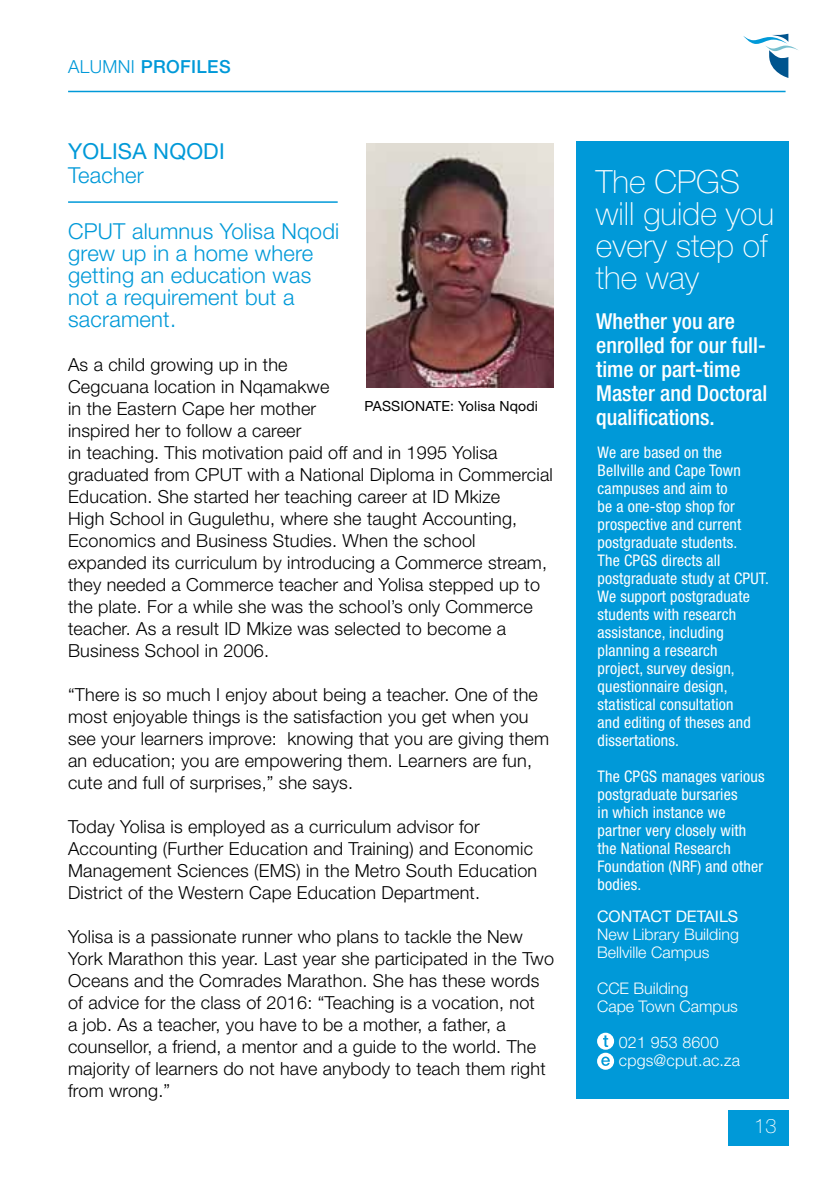
<style>
.page{position:relative;width:840px;height:1191px;background:#fff}
.page>*{position:absolute;margin:0;border:0;box-sizing:border-box;transform-origin:0 0}
.t1{font:100 32px/32px "Helvetica Neue LT Std";color:#fff}
.t2{font:300 22px/22px "Helvetica Neue LT Std";letter-spacing:.01em;color:#0099d8}
.t3{font:500 condensed 22px/24px "Helvetica Neue LT Std";color:#fff}
.t4{font:22px "Helvetica Neue LT Std";letter-spacing:.01em;color:#0099d8}
.t5{font:100 20px "Helvetica Neue LT Std";color:#fff}
.t6{font:300 18px/22px "Helvetica Neue LT Std";letter-spacing:.01em;color:#000}
.t7{font:500 18px "Helvetica Neue LT Std";letter-spacing:.02em;color:#0099d8}
.t8{font:condensed 16px/18px "Helvetica Neue LT Std";letter-spacing:.01em;color:#fff}
.t9{font:300 16px/18px "Helvetica Neue LT Std";color:#fff}
.t10{font:16px "Helvetica Neue LT Std";color:#fff}
.t11{font:14px "Helvetica Neue LT Std";letter-spacing:.01em;color:#000}
.s1{font-weight:300}
</style>
<div class="page">
<hr style="left:68px;top:201px;width:269px;height:2px;background:#0099d8">
<div style="left:728px;top:1109px;width:60px;height:36px;background:#0099d8"></div>
<hr style="left:68px;top:91px;width:717px;height:1px;background:#0099d8">
<svg style="left:743px;top:34px;width:55px;height:44px"></svg>
<img style="left:366px;top:143px;width:187px;height:245px">
<div style="left:575px;top:142px;width:213px;height:956px;background:#0099d8"></div>
<svg style="left:597px;top:1032px;width:16px;height:37px"></svg>
<p class="t7" style="left:68px;top:56px;width:163px"><span class="s1">ALUMNI</span> PROFILES</p>
<p class="t4" style="left:68px;top:138px;width:158px">YOLISA NQODI</p>
<p class="t2" style="left:68px;top:164px;width:77px">Teacher</p>
<p class="t2" style="left:68px;top:220px;width:272px">CPUT alumnus Yolisa Nqodi grew up in a home where getting an education was not a requirement but a sacrament.</p>
<p class="t6" style="left:68px;top:353px;width:486px">As a child growing up in the<br>Cegcuana location in Nqamakwe<br>in the Eastern Cape her mother<br>inspired her to follow a career<br>in teaching. This motivation paid off and in 1995 Yolisa graduated from CPUT with a National Diploma in Commercial Education. She started her teaching career at ID Mkize<br>High School in Gugulethu, where she taught Accounting, Economics and Business Studies. When the school expanded its curriculum by introducing a Commerce stream, they needed a Commerce teacher and Yolisa stepped up to the plate. For a while she was the school’s only Commerce teacher. As a result ID Mkize was selected to become a Business School in 2006.</p>
<p class="t6" style="left:68px;top:683px;width:482px">“There is so much I enjoy about being a teacher. One of the most enjoyable things is the satisfaction you get when you see your learners improve: knowing that you are giving them an education; you are empowering them. Learners are fun, cute and full of surprises,” she says.</p>
<p class="t6" style="left:68px;top:815px;width:470px">Today Yolisa is employed as a curriculum advisor for Accounting (Further Education and Training) and Economic Management Sciences (EMS) in the Metro South Education District of the Western Cape Education Department.</p>
<p class="t6" style="left:68px;top:925px;width:487px">Yolisa is a passionate runner who plans to tackle the New York Marathon this year. Last year she participated in the Two Oceans and the Comrades Marathon. She has these words of advice for the class of 2016: “Teaching is a vocation, not<br>a job. As a teacher, you have to be a mother, a father, a counsellor, a friend, a mentor and a guide to the world. The majority of learners do not have anybody to teach them right from wrong.”</p>
<p class="t11" style="left:364px;top:398px;width:175px">PASSIONATE: YOLISA NQODI</p>
<h1 class="t1" style="left:595px;top:166px;width:180px">The CPGS will guide you every step of the way</h1>
<p class="t3" style="left:596px;top:309px;width:172px">Whether you are enrolled for our full&shy;time or part-time<br>Master and Doctoral qualifications.</p>
<p class="t8" style="left:597px;top:443px;width:173px">We are based on the<br>Bellville and Cape Town campuses and aim to<br>be a one-stop shop for prospective and current postgraduate students.<br>The CPGS directs all postgraduate study at CPUT.<br>We support postgraduate students with research assistance, including planning a research<br>project, survey design, questionnaire design, statistical consultation<br>and editing of theses and dissertations.</p>
<p class="t8" style="left:597px;top:767px;width:168px">The CPGS manages various postgraduate bursaries<br>in which instance we partner very closely with the National Research<br>Foundation (NRF) and other bodies.</p>
<p class="t10" style="left:596px;top:906px;width:46px">CO NTACT</p>
<p class="t10" style="left:675px;top:906px;width:10px">DETAI</p>
<p class="t10" style="left:718px;top:906px;width:18px">LS</p>
<p class="t9" style="left:596px;top:924px;width:143px">New Library Building<br>Bellville Campus</p>
<p class="t9" style="left:596px;top:978px;width:142px">CCE Building<br>Cape Town Campus</p>
<p class="t9" style="left:618px;top:1032px;width:123px">021 953 8600 cpgs@cput.ac.za</p>
<p class="t5" style="left:753px;top:1114px;width:24px">13</p>
</div>
